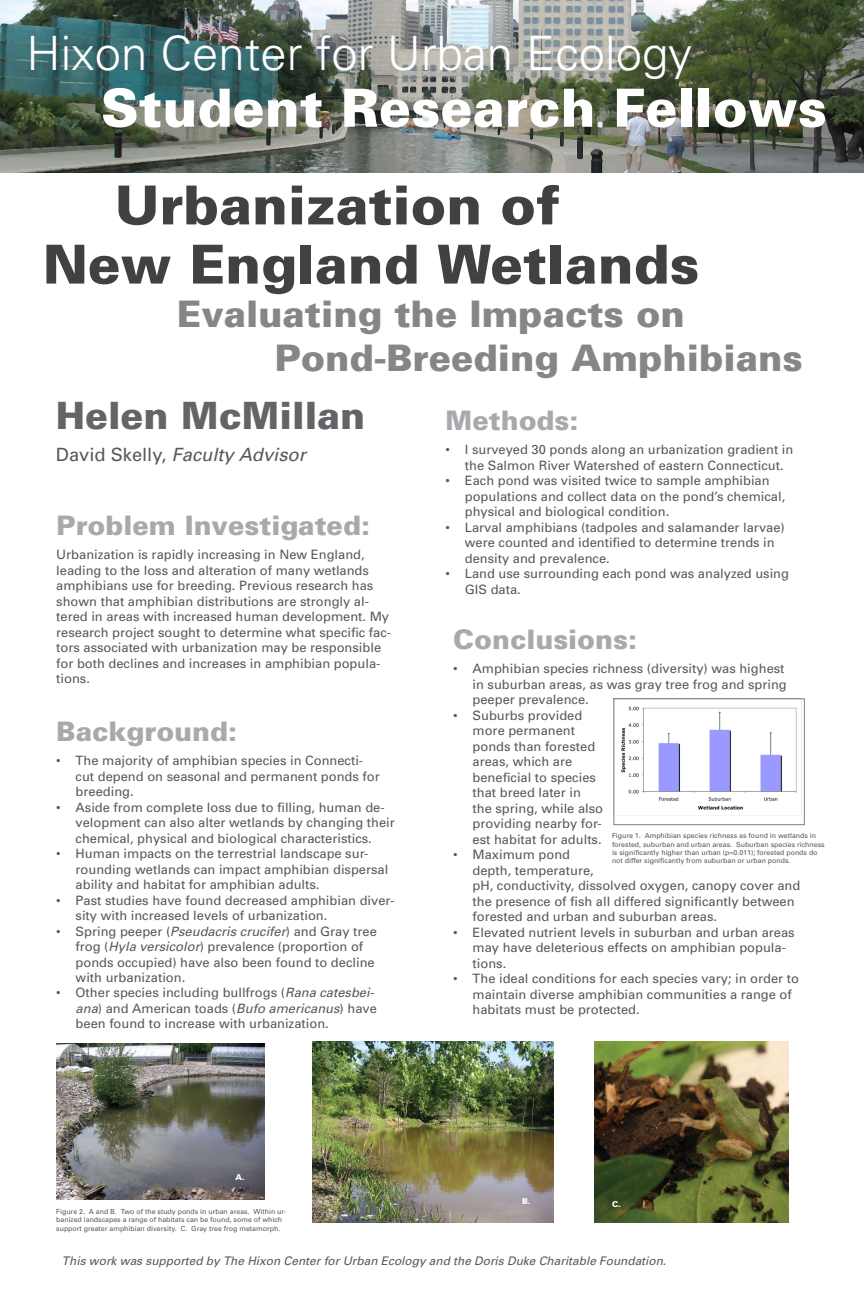
<style>
.page{position:relative;width:864px;height:1296px;background:#fff}
.page>*{position:absolute;margin:0;border:0;box-sizing:border-box;transform-origin:0 0}
.t1{font:900 53.8px/59.1px "Univers";color:#414142}
.t2{font:900 52.7px "Univers";color:#fff}
.t3{font:300 47.35px "Univers";color:#fff}
.t4{font:900 37.65px "Univers";color:#636467}
.t5{font:900 36.6px/43.9px "Univers";color:#848688}
.t6{font:900 26.9px "Univers";color:#a7a9ac}
.t7{font:italic 18.3px "Univers";color:#58595b}
.t8{font:12.9px/15.5px "Univers";color:#58595b}
.t9{font:italic 11.85px "Univers";color:#58595b}
.t10{font:900 8px "Univers";color:#fff}
.t11{font:7px/8.4px "Univers";color:#58595b}
.s1{font-style:normal}
.s2{font-style:italic}
</style>
<div class="page">
<img style="left:0;top:0;width:864px;height:173px">
<img style="left:594px;top:1042px;width:195px;height:180px">
<img style="left:56px;top:1043px;width:208px;height:157px">
<img style="left:313px;top:1042px;width:241px;height:180px">
<img style="left:621px;top:701px;width:181px;height:114px">
<div style="left:614px;top:699px;width:191px;height:126px;border:1px solid #7e8082"></div>
<h3 class="t3" style="left:26px;top:24px;width:667px">Hixon Center for Urban Ecology</h3>
<h2 class="t2" style="left:101px;top:75px;width:728px">Student Research Fellows</h2>
<h1 class="t1" style="left:43px;top:174px;width:658px;text-indent:72px">Urbanization of<br>New England Wetlands</h1>
<h3 class="t5" style="left:274px;top:292px;width:530px;text-indent:-97px">Evaluating the Impacts on<br>Pond-Breeding Amphibians</h3>
<h3 class="t4" style="left:56px;top:392px;width:311px">Helen McMillan</h3>
<h3 class="t6" style="left:446px;top:404px;width:134px">Methods:</h3>
<p class="t8" style="left:465px;top:442px;width:330px;text-indent:-19px">• I surveyed 30 ponds along an urbanization gradient in the Salmon River Watershed of eastern Connecticut.</p>
<p class="t8" style="left:465px;top:473px;width:322px;text-indent:-19px">• Each pond was visited twice to sample amphibian populations and collect data on the pond’s chemical, physical and biological condition.</p>
<p class="t8" style="left:465px;top:519px;width:321px;text-indent:-19px">• Larval amphibians (tadpoles and salamander larvae) were counted and identified to determine trends in density and prevalence.</p>
<p class="t8" style="left:465px;top:566px;width:326px;text-indent:-19px">• Land use surrounding each pond was analyzed using<br>GIS data.</p>
<h3 class="t7" style="left:56px;top:443px;width:252px"><span class="s1">David Skelly,</span> Faculty Advisor</h3>
<h3 class="t6" style="left:56px;top:509px;width:315px">Problem Investigated:</h3>
<p class="t8" style="left:56px;top:547px;width:336px">Urbanization is rapidly increasing in New England, leading to the loss and alteration of many wetlands amphibians use for breeding. Previous research has shown that amphibian distributions are strongly al&shy;tered in areas with increased human development. My research project sought to determine what specific fac&shy;tors associated with urbanization may be responsible for both declines and increases in amphibian popula&shy;tions.</p>
<h3 class="t6" style="left:56px;top:715px;width:182px">Background:</h3>
<p class="t8" style="left:76px;top:753px;width:306px;text-indent:-19px">• The majority of amphibian species in Connecti&shy;cut depend on seasonal and permanent ponds for breeding.</p>
<p class="t8" style="left:76px;top:799px;width:321px;text-indent:-19px">• Aside from complete loss due to filling, human de&shy;velopment can also alter wetlands by changing their chemical, physical and biological characteristics.</p>
<p class="t8" style="left:76px;top:846px;width:314px;text-indent:-19px">• Human impacts on the terrestrial landscape sur&shy;rounding wetlands can impact amphibian dispersal ability and habitat for amphibian adults.</p>
<p class="t8" style="left:76px;top:892px;width:320px;text-indent:-19px">• Past studies have found decreased amphibian diver&shy;sity with increased levels of urbanization.</p>
<p class="t8" style="left:76px;top:923px;width:303px;text-indent:-19px">• Spring peeper (<span class="s2">Pseudacris crucifer</span>) and Gray tree frog (<span class="s2">Hyla versicolor</span>) prevalence (proportion of ponds occupied) have also been found to decline with urbanization.</p>
<p class="t8" style="left:76px;top:985px;width:303px;text-indent:-19px">• Other species including bullfrogs (<span class="s2">Rana catesbei&shy;ana</span>) and American toads (<span class="s2">Bufo americanus</span>) have been found to increase with urbanization.</p>
<h3 class="t6" style="left:453px;top:623px;width:185px">Conclusions:</h3>
<p class="t8" style="left:473px;top:661px;width:316px;text-indent:-19px">• Amphibian species richness (diversity) was highest in suburban areas, as was gray tree frog and spring peeper prevalence.</p>
<p class="t8" style="left:473px;top:707px;width:132px;text-indent:-19px">• Suburbs provided more permanent ponds than forested areas, which are beneficial to species that breed later in the spring, while also providing nearby for&shy;est habitat for adults.</p>
<p class="t8" style="left:473px;top:847px;width:329px;text-indent:-19px">• Maximum pond<br>depth, temperature,<br>pH, conductivity, dissolved oxygen, canopy cover and the presence of fish all differed significantly between forested and urban and suburban areas.</p>
<p class="t8" style="left:473px;top:924px;width:324px;text-indent:-19px">• Elevated nutrient levels in suburban and urban areas may have deleterious effects on amphibian popula&shy;tions.</p>
<p class="t8" style="left:473px;top:971px;width:328px;text-indent:-19px">• The ideal conditions for each species vary; in order to maintain diverse amphibian communities a range of habitats must be protected.</p>
<p class="t11" style="left:612px;top:831px;width:214px">Figure 1. Amphibian species richness as found in wetlands in forested, suburban and urban areas. Suburban species richness is significantly higher than urban (p=0.011); forested ponds do not differ significantly from suburban or urban ponds.</p>
<p class="t10" style="left:236px;top:1172px;width:11px">A.</p>
<p class="t11" style="left:56px;top:1207px;width:232px">Figure 2. A and B. Two of the study ponds in urban areas. Within ur&shy;banized landscapes a range of habitats can be found, some of which support greater amphibian diversity. C. Gray tree frog metamorph.</p>
<p class="t10" style="left:522px;top:1196px;width:10px">B.</p>
<p class="t10" style="left:612px;top:1199px;width:10px">C.</p>
<p class="t9" style="left:62px;top:1253px;width:606px">This work was supported by The Hixon Center for Urban Ecology and the Doris Duke Charitable Foundation.</p>
</div>
